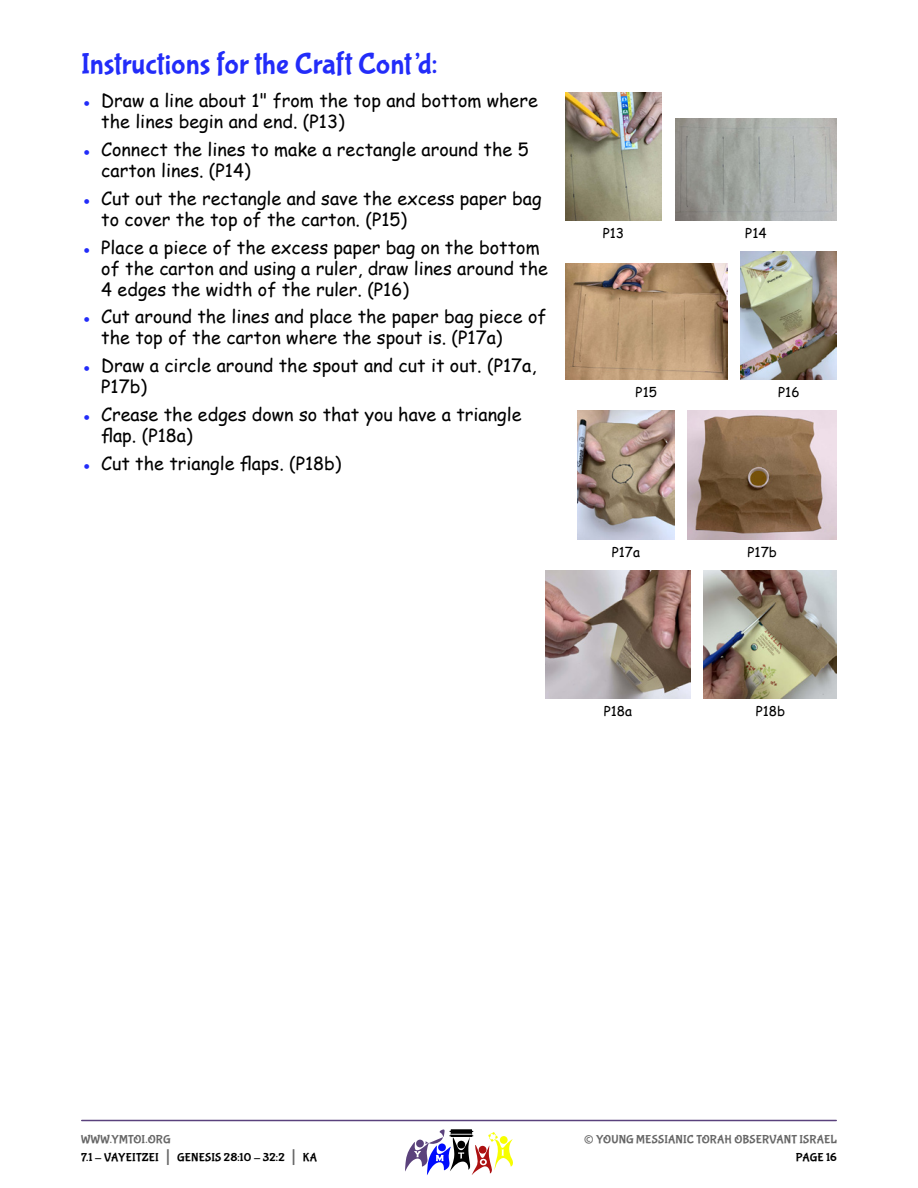
<style>
.page{position:relative;width:918px;height:1188px;background:#fff}
.page>*{position:absolute;margin:0;border:0;box-sizing:border-box;transform-origin:0 0}
.t1{font:30px "Bubblegum Sans";color:#222cf9}
.t2{font:27px "Bubblegum Sans";color:#666}
.t3{font:18px/21px "Comic Sans MS";color:#000}
.t4{font:13.5px "Comic Sans MS";color:#000}
.t5{font:12px/18px "Bubblegum Sans";letter-spacing:.01em;color:#000}
.t6{font:12px "Bubblegum Sans";letter-spacing:.01em;color:#666}
.s1{color:#222cf9}
.s2{color:#666}
.s3{font-size:21px;color:#666}
</style>
<div class="page">
<hr style="left:82px;top:1120px;width:754px;height:1px;background:#59417c">
<svg style="left:405px;top:1129px;width:108px;height:46px"></svg>
<img style="left:741px;top:252px;width:96px;height:128px">
<img style="left:565px;top:264px;width:162px;height:116px">
<img style="left:565px;top:92px;width:97px;height:128px">
<img style="left:675px;top:118px;width:162px;height:102px">
<img style="left:704px;top:570px;width:133px;height:128px">
<img style="left:546px;top:570px;width:144px;height:128px">
<img style="left:578px;top:411px;width:96px;height:128px">
<img style="left:688px;top:411px;width:149px;height:128px">
<h1 class="t1" style="left:81px;top:51px;width:358px">Instructions for the Craft Cont’d:</h1>
<p class="t3" style="left:101px;top:92px;width:438px;text-indent:-20px"><span class="s1">●</span> Draw a line about 1" from the top and bottom where the lines begin and end. (P13)</p>
<p class="t3" style="left:101px;top:141px;width:429px;text-indent:-20px"><span class="s1">●</span> Connect the lines to make a rectangle around the 5 carton lines. (P14)</p>
<p class="t3" style="left:101px;top:189px;width:442px;text-indent:-20px"><span class="s1">●</span> Cut out the rectangle and save the excess paper bag to cover the top of the carton. (P15)</p>
<p class="t3" style="left:101px;top:238px;width:448px;text-indent:-20px"><span class="s1">●</span> Place a piece of the excess paper bag on the bottom of the carton and using a ruler, draw lines around the<br>4 edges the width of the ruler. (P16)</p>
<p class="t3" style="left:101px;top:308px;width:447px;text-indent:-20px"><span class="s1">●</span> Cut around the lines and place the paper bag piece of the top of the carton where the spout is. (P17a)</p>
<p class="t3" style="left:101px;top:357px;width:437px;text-indent:-20px"><span class="s1">●</span> Draw a circle around the spout and cut it out. (P17a,<br>P17b)</p>
<p class="t3" style="left:101px;top:405px;width:422px;text-indent:-20px"><span class="s1">●</span> Crease the edges down so that you have a triangle flap. (P18a)</p>
<p class="t3" style="left:81px;top:452px;width:262px"><span class="s1">●</span> Cut the triangle flaps. (P18b)</p>
<p class="t4" style="left:603px;top:227px;width:23px">P13</p>
<p class="t4" style="left:745px;top:227px;width:23px">P14</p>
<p class="t4" style="left:636px;top:386px;width:23px">P15</p>
<p class="t4" style="left:778px;top:386px;width:23px">P16</p>
<p class="t4" style="left:612px;top:545px;width:30px">P17a</p>
<p class="t4" style="left:748px;top:545px;width:31px">P17b</p>
<p class="t4" style="left:604px;top:705px;width:30px">P18a</p>
<p class="t4" style="left:756px;top:705px;width:31px">P18b</p>
<p class="t5" style="left:81px;top:1131px;width:238px"><span class="s2">WWW.YMTOI.ORG<br></span>7.1 - VAYEITZEI <span class="s3">|</span> GENESIS 28:10 - 32:2 <span class="s3">|</span> KA</p>
<h2 class="t2" style="left:584px;top:1128px;width:12px">©</h2>
<p class="t6" style="left:596px;top:1134px;width:242px">YOUNG MESSIANIC TORAH OBSERVANT ISRAEL</p>
<p class="t5" style="left:796px;top:1149px;width:43px">PAGE 16</p>
</div>
